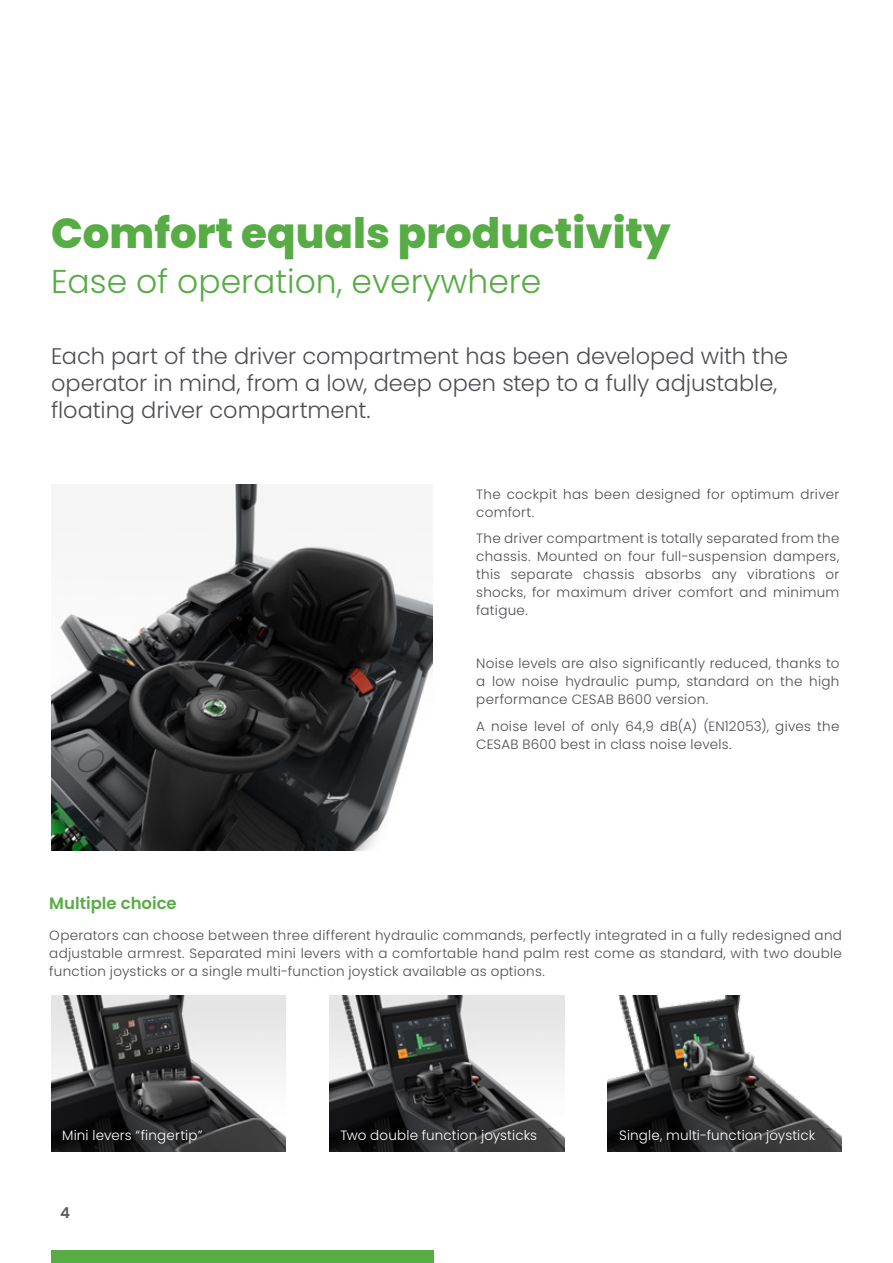
<style>
.page{position:relative;width:893px;height:1263px;background:#fff}
.page>*{position:absolute;margin:0;border:0;box-sizing:border-box;transform-origin:0 0}
.t1{font:800 42px "Poppins";color:#57ac45}
.t2{font:300 33px "Poppins";color:#57ac45}
.t3{font:300 22.5px/27px "Poppins";color:#4e4d53}
.t4{font:600 16.5px "Poppins";color:#57ac45}
.t5{font:600 15px "Poppins";color:#585e5c}
.t6{font:300 13.5px/18px "Poppins";letter-spacing:.02em;color:#4e4d53;text-align:justify}
.t7{font:300 13.5px "Poppins";letter-spacing:.01em;color:#fff}
</style>
<div class="page">
<div style="left:51px;top:1250px;width:383px;height:13px;background:#57ac45"></div>
<img style="left:607px;top:996px;width:235px;height:156px">
<img style="left:51px;top:485px;width:381px;height:365px">
<img style="left:51px;top:996px;width:235px;height:156px">
<img style="left:330px;top:996px;width:234px;height:156px">
<h1 class="t1" style="left:51px;top:209px;width:621px">Comfort equals productivity</h1>
<h2 class="t2" style="left:51px;top:263px;width:492px">Ease of operation, everywhere</h2>
<h3 class="t3" style="left:51px;top:343px;width:739px">Each part of the driver compartment has been developed with the operator in mind, from a low, deep open step to a fully adjustable, floating driver compartment.</h3>
<p class="t6" style="left:476px;top:485px;width:365px">The cockpit has been designed for optimum driver comfort.</p>
<p class="t6" style="left:476px;top:530px;width:365px">The driver compartment is totally separated from the chassis. Mounted on four full-suspension dampers, this separate chassis absorbs any vibrations or shocks, for maximum driver comfort and minimum fatigue.</p>
<p class="t6" style="left:476px;top:655px;width:365px">Noise levels are also significantly reduced, thanks to a low noise hydraulic pump, standard on the high performance CESAB B600 version.</p>
<p class="t6" style="left:476px;top:717px;width:365px">A noise level of only 64,9 dB(A) (EN12053), gives the<br>CESAB B600 best in class noise levels.</p>
<p class="t4" style="left:49px;top:894px;width:129px">Multiple choice</p>
<p class="t6" style="left:49px;top:926px;width:794px">Operators can choose between three different hydraulic commands, perfectly integrated in a fully redesigned and adjustable armrest. Separated mini levers with a comfortable hand palm rest come as standard, with two double function joysticks or a single multi-function joystick available as options.</p>
<p class="t7" style="left:62px;top:1127px;width:142px">Mini levers “fingertip”</p>
<p class="t7" style="left:341px;top:1127px;width:198px">Two double function joysticks</p>
<p class="t7" style="left:619px;top:1127px;width:198px">Single, multi-function joystick</p>
<p class="t5" style="left:60px;top:1204px;width:11px">4</p>
</div>
